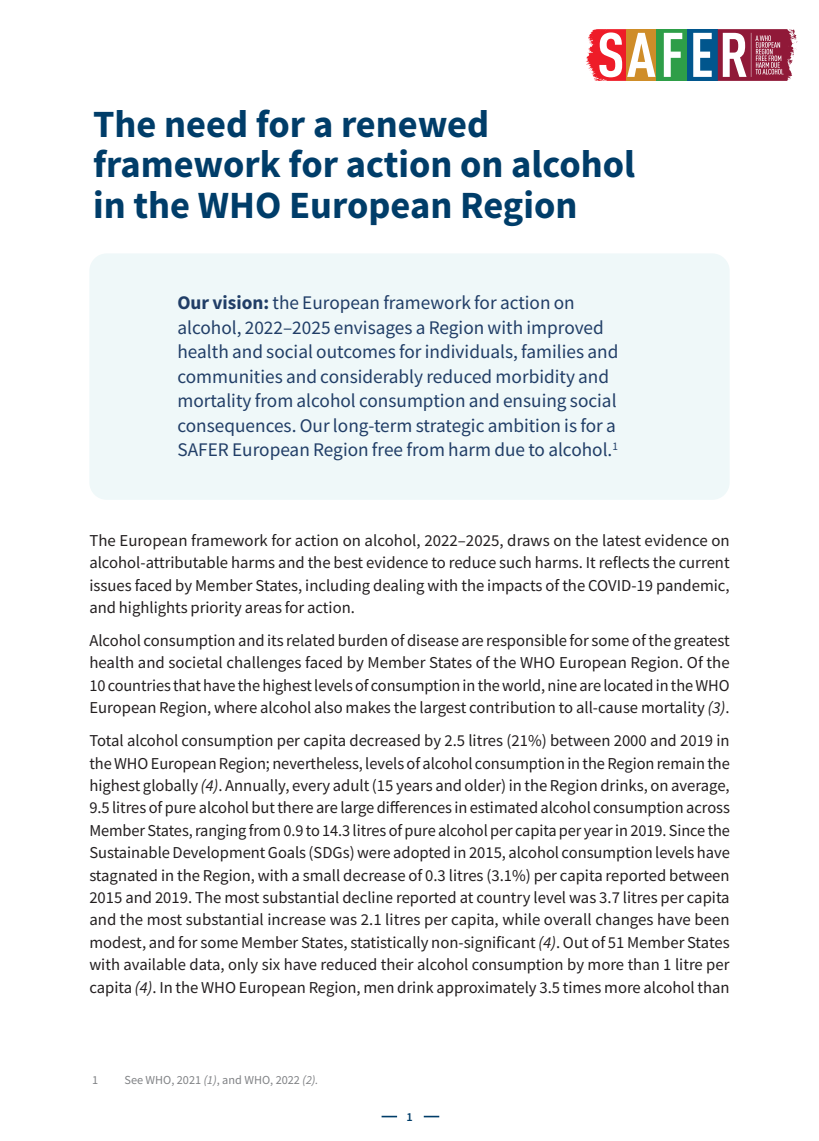
<style>
.page{position:relative;width:819px;height:1141px;background:#fff}
.page>*{position:absolute;margin:0;border:0;box-sizing:border-box;transform-origin:0 0}
.t1{font:700 38.5px/40.2px "Source Sans Pro";color:#003d69}
.t2{font:19.25px/24.5px "Source Sans Pro";color:#213e67}
.t3{font:16.62px/22.4px "Source Sans Pro";color:#231f20;text-align:justify}
.t4{font:12.25px "Source Sans Pro";color:#808285}
.t5{font:600 12.25px "Source Sans Pro";color:#003d69}
.s1{font-weight:700}
.s2{font-style:italic}
</style>
<div class="page">
<svg style="left:424px;top:1116px;width:15px;height:1px"></svg>
<svg style="left:381px;top:1116px;width:16px;height:1px"></svg>
<div style="left:89px;top:253px;width:640px;height:247px;background:#eff8f9;border-radius:17px"></div>
<svg style="left:586px;top:29px;width:211px;height:52px"></svg>
<h1 class="t1" style="left:93px;top:104px;width:543px">The need for a renewed framework for action on alcohol in the WHO European Region</h1>
<p class="t2" style="left:177px;top:291px;width:442px"><span class="s1">Our vision:</span> the European framework for action on alcohol, 2022–2025 envisages a Region with improved health and social outcomes for individuals, families and communities and considerably reduced morbidity and mortality from alcohol consumption and ensuing social consequences. Our long-term strategic ambition is for a SAFER European Region free from harm due to alcohol.<sup>1</sup></p>
<p class="t3" style="left:89px;top:529px;width:641px">The European framework for action on alcohol, 2022–2025, draws on the latest evidence on alcohol-attributable harms and the best evidence to reduce such harms. It reflects the current issues faced by Member States, including dealing with the impacts of the COVID-19 pandemic, and highlights priority areas for action.</p>
<p class="t3" style="left:89px;top:629px;width:642px">Alcohol consumption and its related burden of disease are responsible for some of the greatest health and societal challenges faced by Member States of the WHO European Region. Of the 10 countries that have the highest levels of consumption in the world, nine are located in the WHO European Region, where alcohol also makes the largest contribution to all-cause mortality <span class="s2">(3)</span>.</p>
<p class="t3" style="left:89px;top:729px;width:642px">Total alcohol consumption per capita decreased by 2.5 litres (21%) between 2000 and 2019 in the WHO European Region; nevertheless, levels of alcohol consumption in the Region remain the highest globally <span class="s2">(4)</span>. Annually, every adult (15 years and older) in the Region drinks, on average, 9.5 litres of pure alcohol but there are large differences in estimated alcohol consumption across Member States, ranging from 0.9 to 14.3 litres of pure alcohol per capita per year in 2019. Since the Sustainable Development Goals (SDGs) were adopted in 2015, alcohol consumption levels have stagnated in the Region, with a small decrease of 0.3 litres (3.1%) per capita reported between 2015 and 2019. The most substantial decline reported at country level was 3.7 litres per capita and the most substantial increase was 2.1 litres per capita, while overall changes have been modest, and for some Member States, statistically non-significant <span class="s2">(4)</span>. Out of 51 Member States with available data, only six have reduced their alcohol consumption by more than 1 litre per capita <span class="s2">(4)</span>. In the WHO European Region, men drink approximately 3.5 times more alcohol than</p>
<p class="t4" style="left:92px;top:1072px;width:8px">1</p>
<p class="t4" style="left:124px;top:1072px;width:195px">See WHO, 2021 <span class="s2">(1)</span>, and WHO, 2022 <span class="s2">(2).</span></p>
<p class="t5" style="left:406px;top:1109px;width:8px">1</p>
</div>
